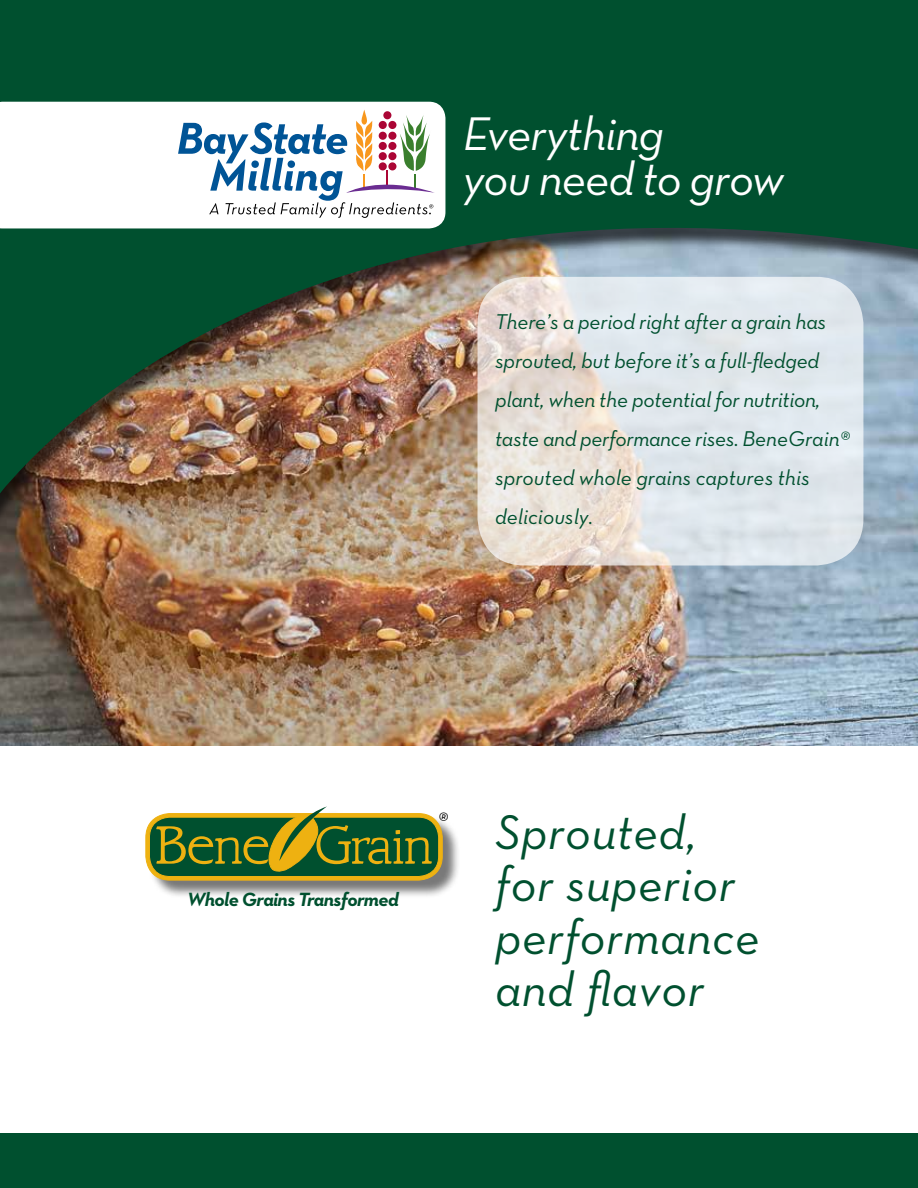
<style>
.page{position:relative;width:918px;height:1188px;background:#fff}
.page>*{position:absolute;margin:0;border:0;box-sizing:border-box;transform-origin:0 0}
.t1{font:italic 49.5px/52.5px "Neutra Text";letter-spacing:.01em;color:#00502f}
.t2{font:48px/45px "Neutra Text TF Book Italic Alt";letter-spacing:-.02em;color:#fff}
.t3{font:21.75px/39px "Neutra Text TF Book Italic Alt";letter-spacing:-.01em;color:#00502f}
.t4{font:19.5px "Neutra Text TF Bold Italic Alt";letter-spacing:-.03em;color:#00502f}
.t5{font:19.5px "Neutra Text TF Book Italic Alt";color:#000}
.s1{font-size:19.5px}
</style>
<div class="page">
<img style="left:0;top:529px;width:918px;height:217px">
<div style="left:0;top:1134px;width:918px;height:54px;background:#00502f"></div>
<svg style="left:478px;top:277px;width:385px;height:289px;background:#e2e1de"></svg>
<div style="left:148px;top:810px;width:313px;height:89px;background:#000;opacity:.53"></div>
<svg style="left:146px;top:806px;width:296px;height:74px;background:#66813c"></svg>
<div style="left:0;top:0;width:918px;height:529px;background:#000;opacity:.65"></div>
<img style="left:0;top:0;width:918px;height:511px">
<svg style="left:0;top:102px;width:445px;height:126px"></svg>
<svg style="left:178px;top:110px;width:257px;height:108px"></svg>
<h2 class="t2" style="left:463px;top:111px;width:323px">Everything<br>you need to grow</h2>
<p class="t3" style="left:495px;top:302px;width:356px">There’s a period right after a grain has sprouted, but before it’s a full-fledged plant, when the potential for nutrition, taste and performance rises. BeneGrain<span class="s1">® </span>sprouted whole grains captures this deliciously.</p>
<p class="t4" style="left:187px;top:888px;width:213px">Whole Grains Transformed</p>
<p class="t5" style="left:438px;top:808px;width:12px">®</p>
<h1 class="t1" style="left:495px;top:805px;width:266px">Sprouted, for superior performance and flavor</h1>
</div>
